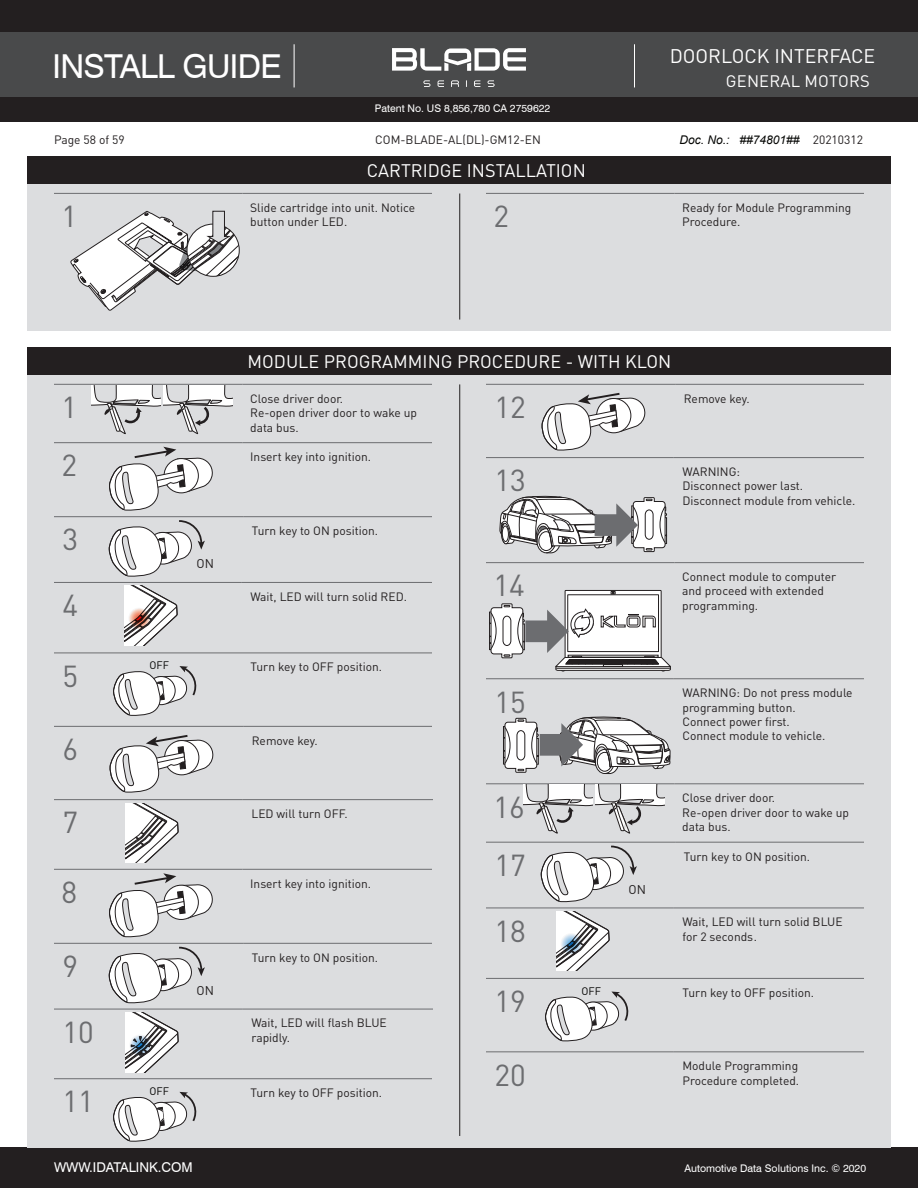
<style>
.page{position:relative;width:918px;height:1188px;background:#fff}
.page>*{position:absolute;margin:0;border:0;box-sizing:border-box;transform-origin:0 0}
.t1{font:33px "Swiss 721 BT";letter-spacing:-.02em;color:#fff}
.t2{font:30px "DIN";color:#6c6d70}
.t3{font:19.5px "DIN";color:#fff}
.t4{font:18px "DIN";color:#fff}
.t5{font:16.5px "DIN";letter-spacing:.015em;color:#fff}
.t6{font:13.5px "Swiss 721 BT";color:#fff}
.t7{font:12.6px "DIN";color:#231f20}
.t8{font:12px/14.4px "DIN";color:#231f20}
.t9{font:italic 12px "Arial";color:#040503}
.t10{font:10.8px "DIN";color:#050504}
.t11{font:10.5px "Swiss 721 BT";color:#fff}
</style>
<div class="page">
<div style="left:0;top:1147px;width:918px;height:41px;background:#231f20"></div>
<div style="left:0;top:0;width:918px;height:121px;background:#231f20"></div>
<div style="left:0;top:33px;width:918px;height:64px;background:#494a4b"></div>
<hr style="left:294px;top:44px;width:1px;height:43px;background:#fff">
<hr style="left:634px;top:44px;width:1px;height:43px;background:#fff">
<svg style="left:392px;top:48px;width:134px;height:23px"></svg>
<svg style="left:423px;top:80px;width:72px;height:7px"></svg>
<div style="left:27px;top:184px;width:864px;height:147px;background:#dcdddf"></div>
<div style="left:27px;top:156px;width:864px;height:28px;background:#231f20"></div>
<hr style="left:459px;top:194px;width:1px;height:126px;background:#231f20">
<hr style="left:54px;top:193px;width:189px;height:1px;background:#6c6d70">
<hr style="left:243px;top:193px;width:189px;height:1px;background:#6c6d70">
<hr style="left:486px;top:193px;width:189px;height:1px;background:#6c6d70">
<hr style="left:675px;top:193px;width:189px;height:1px;background:#6c6d70">
<svg style="left:70px;top:210px;width:169px;height:101px"></svg>
<div style="left:27px;top:347px;width:864px;height:28px;background:#231f20"></div>
<div style="left:27px;top:375px;width:864px;height:772px;background:#dcdddf"></div>
<hr style="left:459px;top:384px;width:1px;height:752px;background:#231f20">
<hr style="left:54px;top:516px;width:189px;height:1px;background:#6c6d70">
<hr style="left:243px;top:516px;width:189px;height:1px;background:#6c6d70">
<svg style="left:109px;top:520px;width:96px;height:57px"></svg>
<hr style="left:486px;top:842px;width:189px;height:1px;background:#6c6d70">
<hr style="left:675px;top:842px;width:189px;height:1px;background:#6c6d70">
<svg style="left:541px;top:845px;width:96px;height:58px"></svg>
<hr style="left:54px;top:653px;width:188px;height:1px;background:#6c6d70">
<hr style="left:242px;top:653px;width:190px;height:1px;background:#6c6d70">
<svg style="left:113px;top:666px;width:84px;height:50px"></svg>
<hr style="left:486px;top:978px;width:188px;height:1px;background:#6c6d70">
<hr style="left:674px;top:978px;width:190px;height:1px;background:#6c6d70">
<svg style="left:545px;top:992px;width:84px;height:50px"></svg>
<hr style="left:486px;top:1051px;width:188px;height:1px;background:#6c6d70">
<hr style="left:674px;top:1051px;width:190px;height:1px;background:#6c6d70">
<hr style="left:486px;top:678px;width:188px;height:1px;background:#6c6d70">
<hr style="left:674px;top:678px;width:190px;height:1px;background:#6c6d70">
<hr style="left:486px;top:457px;width:188px;height:1px;background:#6c6d70">
<hr style="left:674px;top:457px;width:190px;height:1px;background:#6c6d70">
<hr style="left:486px;top:562px;width:189px;height:1px;background:#6c6d70">
<hr style="left:675px;top:562px;width:189px;height:1px;background:#6c6d70">
<div style="left:565px;top:590px;width:96px;height:67px;background:#fff"></div>
<div style="left:565px;top:590px;width:96px;height:68px;border:1px solid #231f20"></div>
<div style="left:568px;top:595px;width:91px;height:57px;border:1px solid #231f20"></div>
<svg style="left:611px;top:591px;width:4px;height:3px"></svg>
<hr style="left:54px;top:442px;width:189px;height:1px;background:#6c6d70">
<hr style="left:243px;top:442px;width:189px;height:1px;background:#6c6d70">
<svg style="left:109px;top:447px;width:104px;height:64px"></svg>
<hr style="left:54px;top:726px;width:189px;height:1px;background:#6c6d70">
<hr style="left:243px;top:726px;width:189px;height:1px;background:#6c6d70">
<svg style="left:110px;top:735px;width:104px;height:58px"></svg>
<hr style="left:54px;top:582px;width:188px;height:1px;background:#6c6d70">
<hr style="left:242px;top:582px;width:190px;height:1px;background:#6c6d70">
<svg style="left:125px;top:586px;width:53px;height:60px"></svg>
<svg style="left:128px;top:608px;width:22px;height:21px"></svg>
<hr style="left:486px;top:908px;width:188px;height:1px;background:#6c6d70">
<hr style="left:674px;top:908px;width:190px;height:1px;background:#6c6d70">
<svg style="left:557px;top:911px;width:53px;height:60px"></svg>
<svg style="left:560px;top:933px;width:22px;height:21px"></svg>
<hr style="left:54px;top:869px;width:189px;height:1px;background:#6c6d70">
<hr style="left:243px;top:869px;width:189px;height:1px;background:#6c6d70">
<svg style="left:109px;top:873px;width:104px;height:65px"></svg>
<hr style="left:54px;top:1078px;width:188px;height:1px;background:#6c6d70">
<hr style="left:242px;top:1078px;width:190px;height:1px;background:#6c6d70">
<svg style="left:113px;top:1092px;width:84px;height:50px"></svg>
<hr style="left:486px;top:384px;width:189px;height:1px;background:#6c6d70">
<hr style="left:675px;top:384px;width:189px;height:1px;background:#6c6d70">
<svg style="left:542px;top:393px;width:104px;height:58px"></svg>
<hr style="left:54px;top:1009px;width:189px;height:1px;background:#6c6d70">
<hr style="left:243px;top:1009px;width:190px;height:1px;background:#6c6d70">
<svg style="left:126px;top:1013px;width:53px;height:59px"></svg>
<hr style="left:54px;top:943px;width:189px;height:1px;background:#6c6d70">
<hr style="left:243px;top:943px;width:189px;height:1px;background:#6c6d70">
<svg style="left:109px;top:946px;width:96px;height:58px"></svg>
<hr style="left:54px;top:799px;width:189px;height:1px;background:#6c6d70">
<hr style="left:243px;top:799px;width:190px;height:1px;background:#6c6d70">
<svg style="left:126px;top:803px;width:53px;height:60px"></svg>
<hr style="left:54px;top:384px;width:189px;height:1px;background:#6c6d70">
<hr style="left:243px;top:384px;width:189px;height:1px;background:#6c6d70">
<svg style="left:91px;top:385px;width:142px;height:49px"></svg>
<hr style="left:486px;top:783px;width:189px;height:1px;background:#6c6d70">
<hr style="left:675px;top:783px;width:189px;height:1px;background:#6c6d70">
<svg style="left:523px;top:785px;width:142px;height:49px"></svg>
<svg style="left:503px;top:716px;width:168px;height:58px"></svg>
<svg style="left:500px;top:496px;width:167px;height:57px"></svg>
<svg style="left:489px;top:604px;width:182px;height:67px"></svg>
<h1 class="t1" style="left:52px;top:46px;width:231px">INSTALL GUIDE</h1>
<p class="t11" style="left:375px;top:102px;width:177px">Patent No. US 8,856,780 CA 2759622</p>
<h3 class="t3" style="left:670px;top:43px;width:207px">DOORLOCK INTERFACE</h3>
<h3 class="t5" style="left:726px;top:70px;width:146px">GENERAL MOTORS</h3>
<p class="t8" style="left:54px;top:132px;width:72px">Page 58 of 59</p>
<p class="t8" style="left:375px;top:132px;width:167px">COM-BLADE-AL(DL)-GM12-EN</p>
<p class="t8" style="left:813px;top:132px;width:52px">20210312</p>
<p class="t9" style="left:680px;top:132px;width:122px">Doc. No.: ##74801##</p>
<h3 class="t4" style="left:367px;top:160px;width:220px">CARTRIDGE INSTALLATION</h3>
<h2 class="t2" style="left:62px;top:198px;width:17px">1</h2>
<p class="t8" style="left:250px;top:200px;width:167px">Slide cartridge into unit. Notice button under LED.</p>
<h2 class="t2" style="left:494px;top:198px;width:17px">2</h2>
<p class="t8" style="left:682px;top:200px;width:171px">Ready for Module Programming<br>Procedure.</p>
<h3 class="t4" style="left:248px;top:350px;width:425px">MODULE PROGRAMMING PROCEDURE - WITH KLON</h3>
<h2 class="t2" style="left:62px;top:389px;width:17px">1</h2>
<p class="t8" style="left:250px;top:391px;width:168px">Close driver door.<br>Re-open driver door to wake up data bus.</p>
<h2 class="t2" style="left:62px;top:447px;width:17px">2</h2>
<p class="t8" style="left:250px;top:449px;width:122px">Insert key into ignition.</p>
<h2 class="t2" style="left:63px;top:521px;width:17px">3</h2>
<p class="t8" style="left:252px;top:523px;width:128px">Turn key to ON position.</p>
<p class="t7" style="left:197px;top:556px;width:19px">ON</p>
<h2 class="t2" style="left:63px;top:587px;width:17px">4</h2>
<p class="t8" style="left:250px;top:589px;width:158px">Wait, LED will turn solid RED.</p>
<h2 class="t2" style="left:63px;top:657px;width:17px">5</h2>
<p class="t10" style="left:150px;top:659px;width:21px">OFF</p>
<p class="t8" style="left:251px;top:660px;width:133px">Turn key to OFF position.</p>
<h2 class="t2" style="left:63px;top:731px;width:17px">6</h2>
<p class="t8" style="left:252px;top:733px;width:67px">Remove key.</p>
<h2 class="t2" style="left:63px;top:804px;width:17px">7</h2>
<p class="t8" style="left:251px;top:806px;width:98px">LED will turn OFF.</p>
<h2 class="t2" style="left:62px;top:874px;width:17px">8</h2>
<p class="t8" style="left:250px;top:876px;width:122px">Insert key into ignition.</p>
<h2 class="t2" style="left:63px;top:948px;width:17px">9</h2>
<p class="t8" style="left:252px;top:950px;width:128px">Turn key to ON position.</p>
<p class="t7" style="left:197px;top:982px;width:19px">ON</p>
<h2 class="t2" style="left:63px;top:1013px;width:33px">10</h2>
<p class="t8" style="left:251px;top:1016px;width:137px">Wait, LED will flash BLUE rapidly.</p>
<h2 class="t2" style="left:63px;top:1083px;width:33px">11</h2>
<p class="t10" style="left:150px;top:1084px;width:21px">OFF</p>
<p class="t8" style="left:251px;top:1085px;width:133px">Turn key to OFF position.</p>
<h2 class="t2" style="left:495px;top:389px;width:33px">12</h2>
<p class="t8" style="left:684px;top:391px;width:67px">Remove key.</p>
<h2 class="t2" style="left:495px;top:462px;width:33px">13</h2>
<p class="t8" style="left:682px;top:464px;width:174px">WARNING:<br>Disconnect power last.<br>Disconnect module from vehicle.</p>
<h2 class="t2" style="left:494px;top:567px;width:33px">14</h2>
<p class="t8" style="left:682px;top:569px;width:155px">Connect module to computer and proceed with extended programming.</p>
<h2 class="t2" style="left:495px;top:683px;width:33px">15</h2>
<p class="t8" style="left:682px;top:685px;width:172px">WARNING: Do not press module programming button.<br>Connect power first.<br>Connect module to vehicle.</p>
<h2 class="t2" style="left:494px;top:788px;width:33px">16</h2>
<p class="t8" style="left:682px;top:790px;width:168px">Close driver door.<br>Re-open driver door to wake up data bus.</p>
<h2 class="t2" style="left:495px;top:846px;width:33px">17</h2>
<p class="t8" style="left:684px;top:849px;width:128px">Turn key to ON position.</p>
<p class="t7" style="left:629px;top:881px;width:19px">ON</p>
<h2 class="t2" style="left:495px;top:912px;width:33px">18</h2>
<p class="t8" style="left:682px;top:915px;width:162px">Wait, LED will turn solid BLUE for 2 seconds.</p>
<h2 class="t2" style="left:495px;top:983px;width:33px">19</h2>
<p class="t10" style="left:582px;top:984px;width:21px">OFF</p>
<p class="t8" style="left:683px;top:985px;width:133px">Turn key to OFF position.</p>
<h2 class="t2" style="left:495px;top:1056px;width:33px">20</h2>
<p class="t8" style="left:682px;top:1058px;width:118px">Module Programming<br>Procedure completed.</p>
<p class="t6" style="left:54px;top:1159px;width:140px">WWW.IDATALINK.COM</p>
<p class="t11" style="left:684px;top:1162px;width:183px">Automotive Data Solutions Inc. © 2020</p>
</div>
